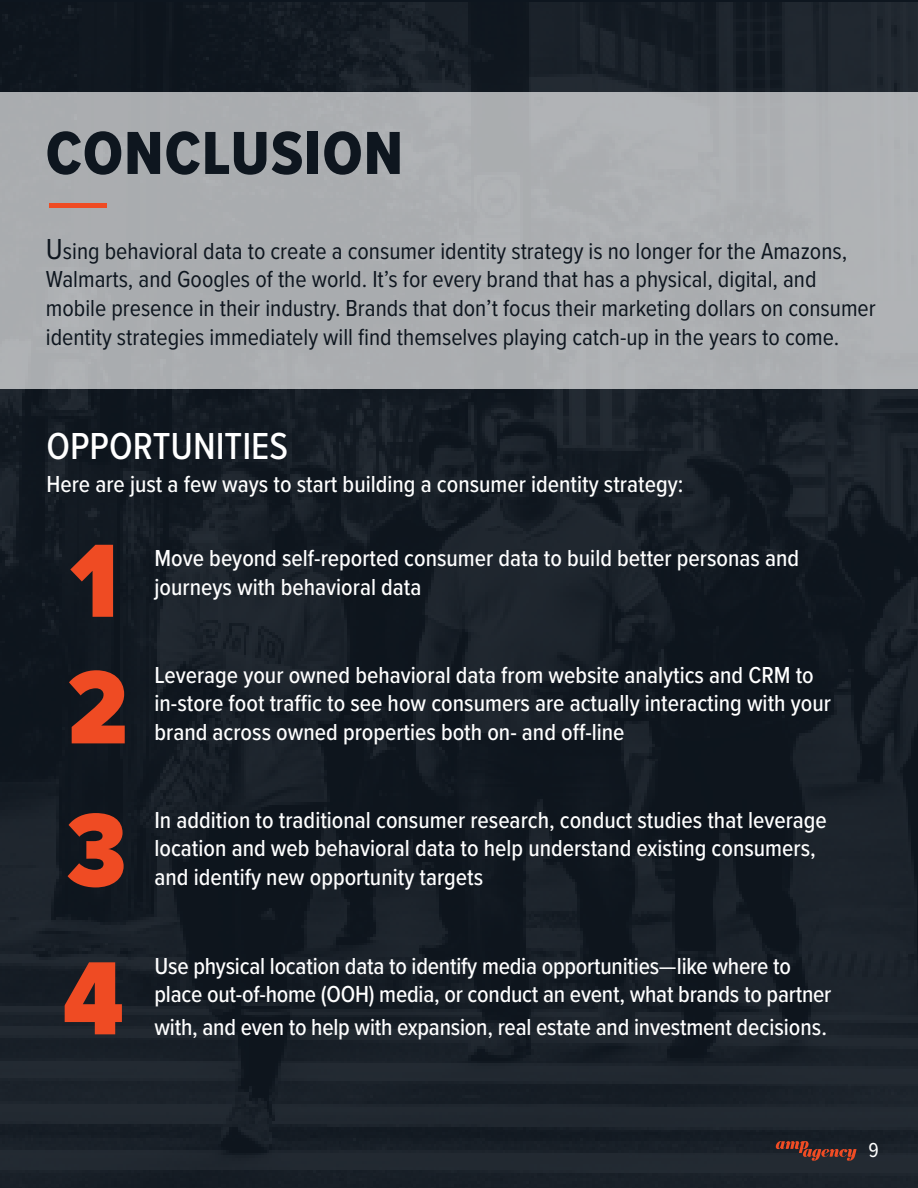
<style>
.page{position:relative;width:918px;height:1188px;background:#fff}
.page>*{position:absolute;margin:0;border:0;box-sizing:border-box;transform-origin:0 0}
.t1{font:900 108px/145.5px "Proxima Nova Cond";color:#ef4b23;text-align:justify}
.t2{font:63px "Proxima Nova Cond Extrabld";letter-spacing:.02em;color:#0e161f}
.t3{font:500 39px "Proxima Nova Cond";color:#fff}
.t4{font:500 24px/28.8px "Proxima Nova Cond";color:#fff}
.t5{font:24px/28.8px "Proxima Nova Cond";color:#0e161f}
.t6{font:21px "Proxima Nova Cond";color:#fff}
.s1{font-size:30px}
.s2{font-weight:400}
</style>
<div class="page">
<img style="left:0;top:2px;width:918px;height:1186px">
<div style="left:0;top:92px;width:918px;height:297px;background:#abadb0"></div>
<svg style="left:776px;top:1141px;width:81px;height:20px;background:#592f2a"></svg>
<div style="left:49px;top:203px;width:57px;height:5px;background:#ef4b23"></div>
<p class="t2" style="left:46px;top:107px;width:359px">CONCLUSION</p>
<p class="t5" style="left:46px;top:235px;width:831px"><span class="s1">U</span>sing behavioral data to create a consumer identity strategy is no longer for the Amazons, Walmarts, and Googles of the world. It’s for every brand that has a physical, digital, and mobile presence in their industry. Brands that don’t focus their marketing dollars on consumer identity strategies immediately will find themselves playing catch-up in the years to come.</p>
<p class="t3" style="left:46px;top:417px;width:243px">OPPORTUNITIES</p>
<p class="t4" style="left:46px;top:469px;width:638px">Here are just a few ways to start building a consumer identity strategy:</p>
<h1 class="t1" style="left:70px;top:507px;width:49px">1</h1>
<h1 class="t1" style="left:63px;top:634px;width:66px">2<br>3<br>4</h1>
<p class="t4" style="left:154px;top:543px;width:646px">Move beyond self-reported consumer data to build better personas and journeys with behavioral data</p>
<p class="t4" style="left:154px;top:659px;width:678px">Leverage your owned behavioral data from website analytics and CRM to in-store foot traffic to see how consumers are actually interacting with your brand across owned properties both on- and off-line</p>
<p class="t4" style="left:154px;top:804px;width:674px">In addition to traditional consumer research, conduct studies that leverage location and web behavioral data to help understand existing consumers, and identify new opportunity targets</p>
<p class="t4" style="left:154px;top:950px;width:678px">Use physical location data to identify media opportunities<span class="s2">—</span>like where to place out-of-home (OOH) media, or conduct an event, what brands to partner</p>
<p class="t4" style="left:154px;top:1012px;width:674px">with, and even to help with expansion, real estate and investment decisions.</p>
<p class="t6" style="left:868px;top:1135px;width:12px">9</p>
</div>
